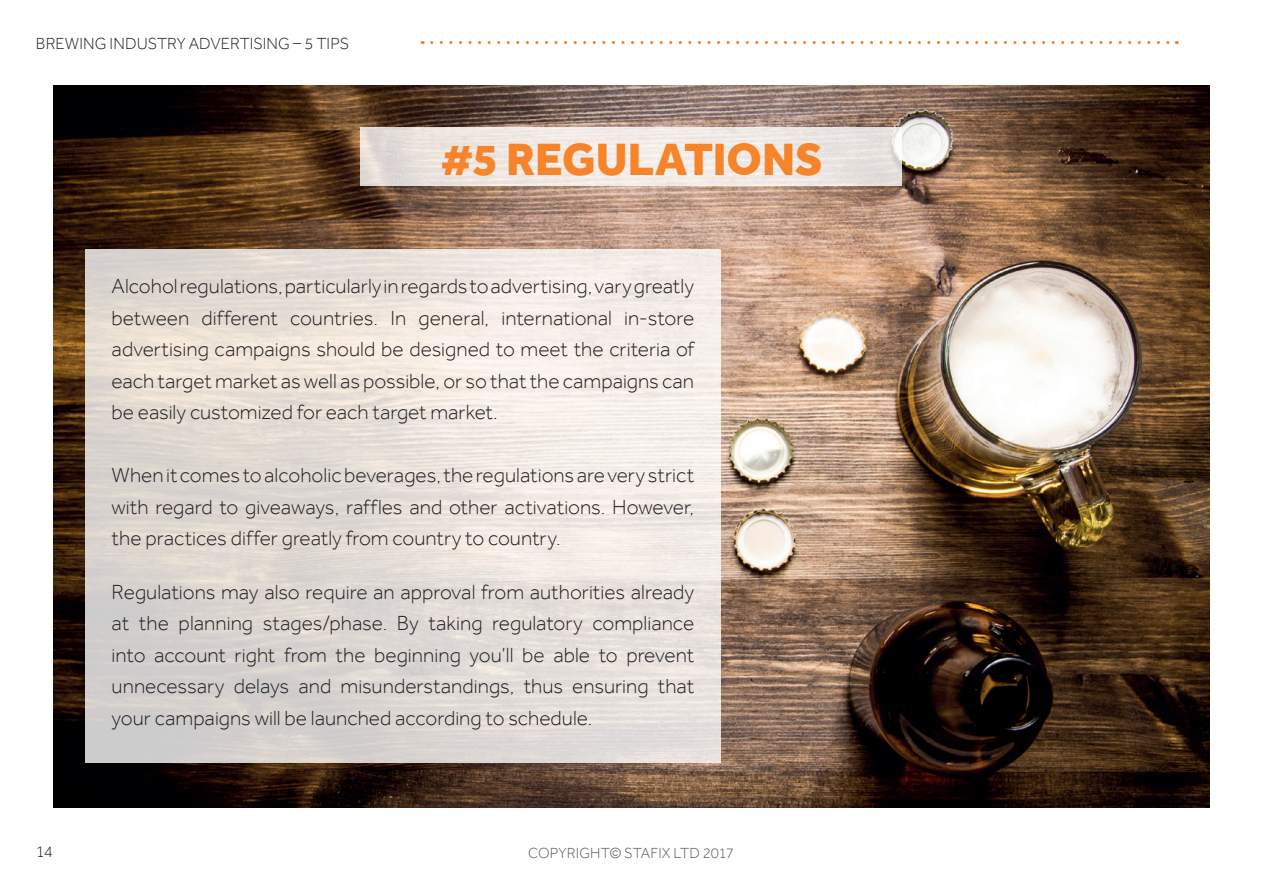
<style>
.page{position:relative;width:1263px;height:893px;background:#fff}
.page>*{position:absolute;margin:0;border:0;box-sizing:border-box;transform-origin:0 0}
.t1{font:800 46.5px "Effra";color:#f5842a}
.t2{font:300 21px/31.5px "Effra";color:#231f20;text-align:justify}
.t3{font:300 16.5px "Effra";letter-spacing:.005em;color:#231f20}
.t4{font:300 15px "Effra";letter-spacing:.005em;color:#57585a}
</style>
<div class="page">
<svg style="left:432px;top:41px;width:745px;height:3px"></svg>
<img style="left:53px;top:85px;width:1157px;height:723px">
<svg style="left:85px;top:249px;width:636px;height:513px"></svg>
<svg style="left:361px;top:128px;width:541px;height:58px;fill:#efe8e3"></svg>
<p class="t3" style="left:36px;top:34px;width:315px">BREWING INDUSTRY ADVERTISING – 5 TIPS</p>
<h1 class="t1" style="left:440px;top:140px;width:384px">#5 REGULATIONS</h1>
<p class="t2" style="left:112px;top:271px;width:584px">Alcohol regulations, particularly in regards to advertising, vary greatly between different countries. In general, international in-store advertising campaigns should be designed to meet the criteria of each target market as well as possible, or so that the campaigns can be easily customized for each target market.</p>
<p class="t2" style="left:112px;top:460px;width:584px">When it comes to alcoholic beverages, the regulations are very strict with regard to giveaways, raffles and other activations. However, the practices differ greatly from country to country.</p>
<p class="t2" style="left:112px;top:576px;width:584px">Regulations may also require an approval from authorities already at the planning stages/phase. By taking regulatory compliance into account right from the beginning you’ll be able to prevent unnecessary delays and misunderstandings, thus ensuring that your campaigns will be launched according to schedule.</p>
<p class="t3" style="left:36px;top:843px;width:18px">14</p>
<p class="t4" style="left:528px;top:844px;width:207px">COPYRIGHT© STAFIX LTD 2017</p>
</div>
